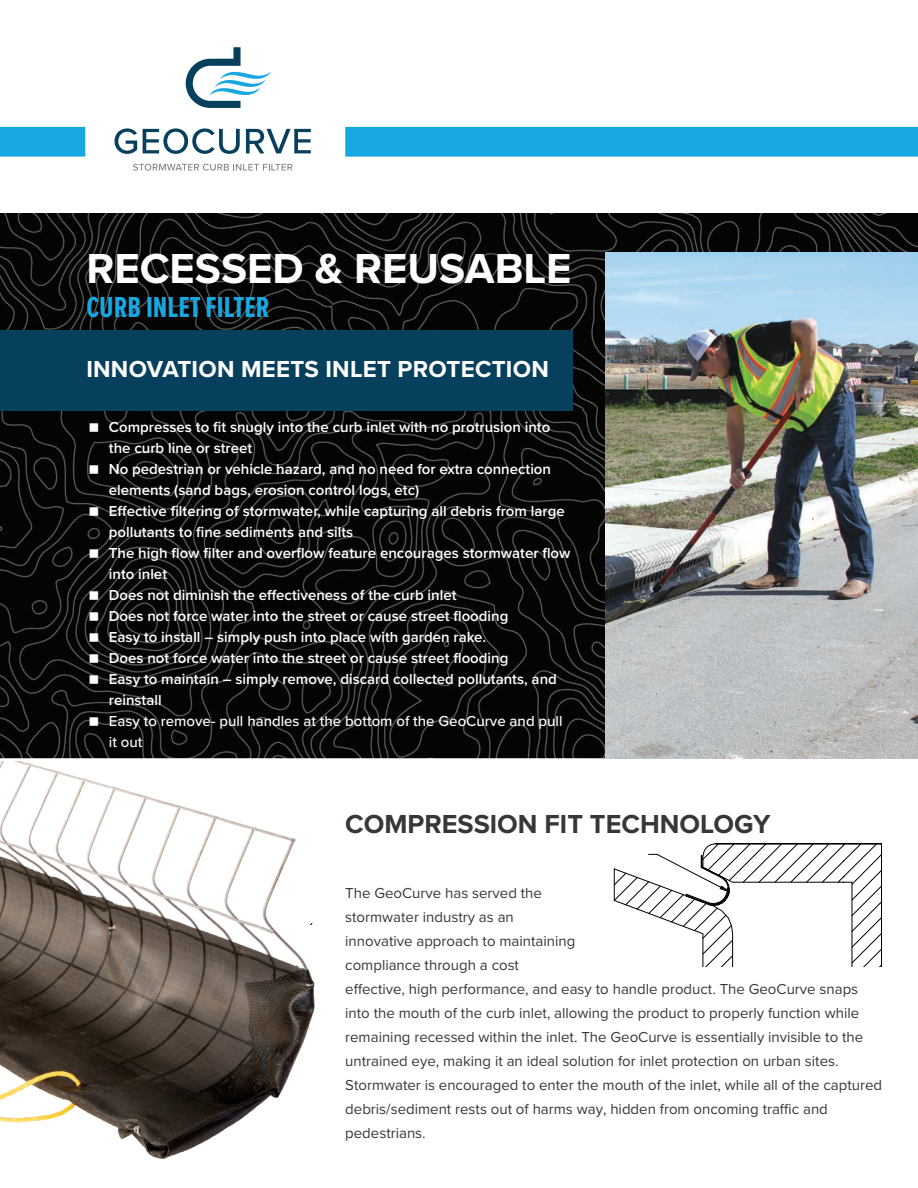
<style>
.page{position:relative;width:918px;height:1188px;background:#fff}
.page>*{position:absolute;margin:0;border:0;box-sizing:border-box;transform-origin:0 0}
.t1{font:700 43.5px "Proxima Nova";color:#fff}
.t2{font:700 30px "Proxima Nova Ex Cn";color:#18a8e1}
.t3{font:700 27px "Proxima Nova";color:#35383a}
.t4{font:700 24px "Proxima Nova";letter-spacing:.01em;color:#fff}
.t5{font:600 15px/21px "Proxima Nova";color:#fff}
.t6{font:15px/24px "Proxima Nova";color:#35383a}
.t7{font:500 15px/21px "Proxima Nova";color:#fff}
</style>
<div class="page">
<svg style="left:614px;top:843px;width:268px;height:123px"></svg>
<img style="left:0;top:213px;width:918px;height:545px">
<svg style="left:115px;top:128px;width:22px;height:26px"></svg>
<svg style="left:143px;top:128px;width:97px;height:26px"></svg>
<svg style="left:246px;top:129px;width:65px;height:24px"></svg>
<svg style="left:133px;top:164px;width:159px;height:7px"></svg>
<svg style="left:186px;top:47px;width:85px;height:61px"></svg>
<div style="left:0;top:330px;width:573px;height:81px;background:#07405d"></div>
<div style="left:346px;top:128px;width:571px;height:28px;background:#18a8e1"></div>
<div style="left:345px;top:127px;width:573px;height:30px;border:2px solid #18a8e1"></div>
<div style="left:1px;top:128px;width:84px;height:28px;background:#18a8e1"></div>
<div style="left:0;top:127px;width:85px;height:30px;border:2px solid #18a8e1"></div>
<img style="left:0;top:761px;width:315px;height:398px">
<img style="left:606px;top:253px;width:312px;height:505px">
<svg style="left:90px;top:423px;width:8px;height:9px"></svg>
<svg style="left:90px;top:465px;width:8px;height:9px"></svg>
<svg style="left:90px;top:507px;width:8px;height:9px"></svg>
<svg style="left:90px;top:549px;width:8px;height:9px"></svg>
<svg style="left:90px;top:591px;width:8px;height:9px"></svg>
<svg style="left:90px;top:612px;width:8px;height:9px"></svg>
<svg style="left:90px;top:633px;width:8px;height:9px"></svg>
<svg style="left:90px;top:654px;width:8px;height:9px"></svg>
<svg style="left:90px;top:675px;width:8px;height:9px"></svg>
<svg style="left:90px;top:717px;width:8px;height:9px"></svg>
<p class="t1" style="left:86px;top:236px;width:487px">RECESSED &amp; REUSABLE</p>
<p class="t2" style="left:86px;top:286px;width:185px">CURB INLET FILTER</p>
<p class="t4" style="left:86px;top:352px;width:464px">INNOVATION MEETS INLET PROTECTION</p>
<p class="t5" style="left:109px;top:416px;width:443px">Compresses to fit snugly into the curb inlet with no protrusion into the curb line or street</p>
<p class="t5" style="left:109px;top:458px;width:444px">No pedestrian or vehicle hazard, and no need for extra connection elements (sand bags, erosion control logs, etc)</p>
<p class="t5" style="left:109px;top:500px;width:457px">Effective filtering of stormwater, while capturing all debris from large pollutants to fine sediments and silts</p>
<p class="t5" style="left:109px;top:542px;width:463px">The high flow filter and overflow feature encourages stormwater flow into inlet</p>
<p class="t5" style="left:109px;top:584px;width:349px">Does not diminish the effectiveness of the curb inlet</p>
<p class="t5" style="left:109px;top:605px;width:401px">Does not force water into the street or cause street flooding</p>
<p class="t5" style="left:109px;top:626px;width:379px">Easy to install – simply push into place with garden rake.</p>
<p class="t5" style="left:109px;top:647px;width:401px">Does not force water into the street or cause street flooding</p>
<p class="t5" style="left:109px;top:668px;width:450px">Easy to maintain – simply remove, discard collected pollutants, and reinstall</p>
<p class="t7" style="left:109px;top:710px;width:455px">Easy to remove- pull handles at the bottom of the GeoCurve and pull it out</p>
<p class="t3" style="left:345px;top:804px;width:427px">COMPRESSION FIT TECHNOLOGY</p>
<p class="t6" style="left:345px;top:880px;width:198px">The GeoCurve has served the</p>
<p class="t6" style="left:345px;top:904px;width:538px">stormwater industry as an<br>innovative approach to maintaining<br>compliance through a cost<br>effective, high performance, and easy to handle product. The GeoCurve snaps into the mouth of the curb inlet, allowing the product to properly function while remaining recessed within the inlet. The GeoCurve is essentially invisible to the untrained eye, making it an ideal solution for inlet protection on urban sites.<br>Stormwater is encouraged to enter the mouth of the inlet, while all of the captured debris/sediment rests out of harms way, hidden from oncoming traffic and pedestrians.</p>
</div>
